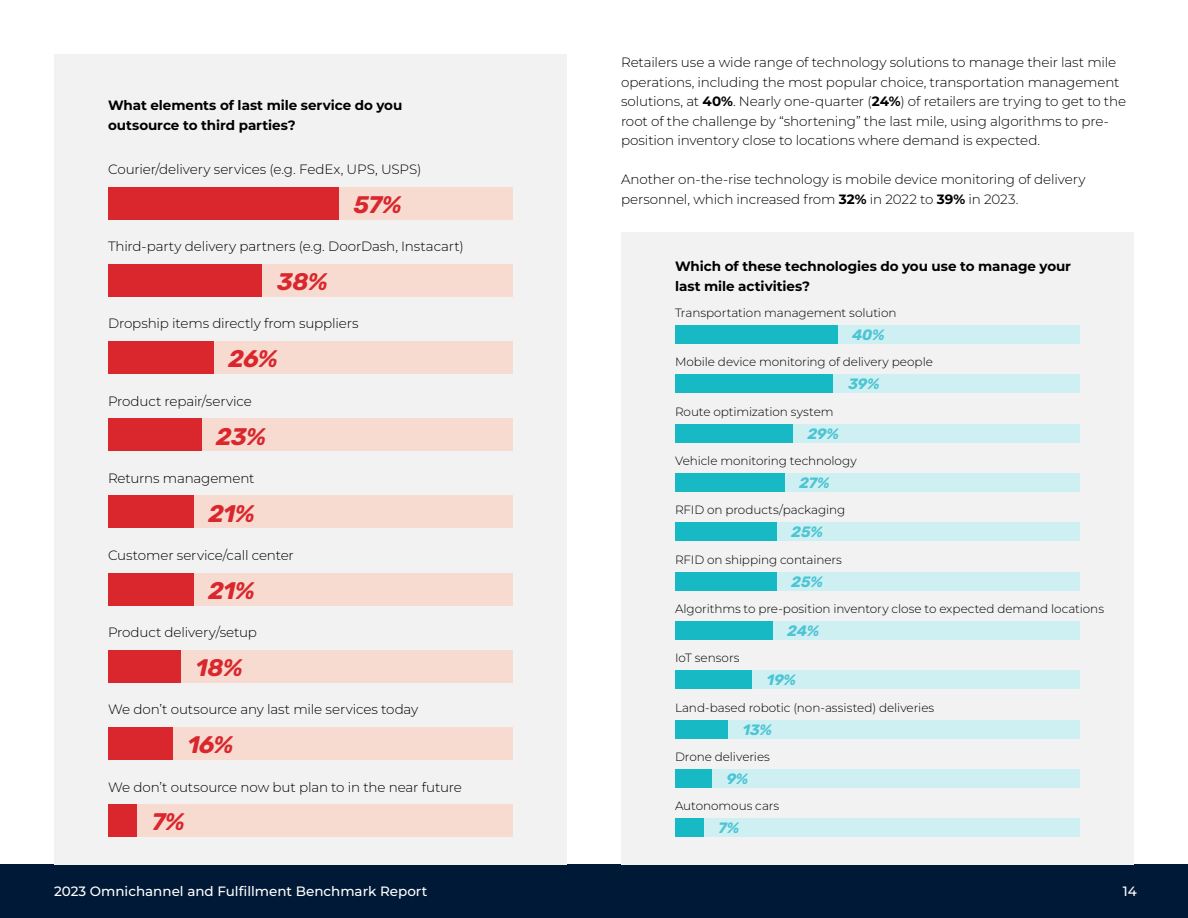
<style>
.page{position:relative;width:1188px;height:918px;background:#fff}
.page>*{position:absolute;margin:0;border:0;box-sizing:border-box;transform-origin:0 0}
.t1{font:italic 700 24px "Rubik";letter-spacing:-.02em;color:#d9272d}
.t2{font:italic 700 15px "Rubik";letter-spacing:-.015em;color:#4bc4d4}
.t3{font:300 13.5px/19.5px "Montserrat";letter-spacing:-.01em;color:#000}
.t4{font:700 13.5px/19.5px "Montserrat";letter-spacing:-.005em;color:#000}
.t5{font:500 13.5px "Montserrat";color:#fff}
.t6{font:300 12px "Montserrat";letter-spacing:-.005em;color:#000}
.s1{font-weight:700}
</style>
<div class="page">
<div style="left:0;top:864px;width:1188px;height:54px;background:#001936"></div>
<div style="left:54px;top:54px;width:513px;height:810px;background:#f2f2f2"></div>
<div style="left:108px;top:187px;width:405px;height:32px;background:#f7dbd0"></div>
<div style="left:108px;top:187px;width:231px;height:32px;background:#d9272d"></div>
<div style="left:108px;top:264px;width:405px;height:32px;background:#f7dbd0"></div>
<div style="left:108px;top:264px;width:154px;height:32px;background:#d9272d"></div>
<div style="left:108px;top:341px;width:405px;height:33px;background:#f7dbd0"></div>
<div style="left:108px;top:341px;width:105px;height:33px;background:#d9272d"></div>
<div style="left:108px;top:418px;width:405px;height:33px;background:#f7dbd0"></div>
<div style="left:108px;top:418px;width:93px;height:33px;background:#d9272d"></div>
<div style="left:108px;top:496px;width:405px;height:32px;background:#f7dbd0"></div>
<div style="left:108px;top:496px;width:85px;height:32px;background:#d9272d"></div>
<div style="left:108px;top:573px;width:405px;height:32px;background:#f7dbd0"></div>
<div style="left:108px;top:573px;width:85px;height:32px;background:#d9272d"></div>
<div style="left:108px;top:650px;width:405px;height:33px;background:#f7dbd0"></div>
<div style="left:108px;top:650px;width:73px;height:33px;background:#d9272d"></div>
<div style="left:108px;top:727px;width:405px;height:33px;background:#f7dbd0"></div>
<div style="left:108px;top:727px;width:65px;height:33px;background:#d9272d"></div>
<div style="left:108px;top:805px;width:405px;height:32px;background:#f7dbd0"></div>
<div style="left:108px;top:805px;width:28px;height:32px;background:#d9272d"></div>
<div style="left:621px;top:232px;width:513px;height:632px;background:#f2f2f2"></div>
<div style="left:675px;top:326px;width:405px;height:18px;background:#cff0f2"></div>
<div style="left:675px;top:326px;width:162px;height:18px;background:#17bac4"></div>
<div style="left:675px;top:375px;width:405px;height:18px;background:#cff0f2"></div>
<div style="left:675px;top:375px;width:158px;height:18px;background:#17bac4"></div>
<div style="left:675px;top:424px;width:405px;height:18px;background:#cff0f2"></div>
<div style="left:675px;top:424px;width:117px;height:18px;background:#17bac4"></div>
<div style="left:675px;top:474px;width:405px;height:18px;background:#cff0f2"></div>
<div style="left:675px;top:474px;width:109px;height:18px;background:#17bac4"></div>
<div style="left:675px;top:523px;width:405px;height:18px;background:#cff0f2"></div>
<div style="left:675px;top:523px;width:101px;height:18px;background:#17bac4"></div>
<div style="left:675px;top:572px;width:405px;height:18px;background:#cff0f2"></div>
<div style="left:675px;top:572px;width:101px;height:18px;background:#17bac4"></div>
<div style="left:675px;top:622px;width:405px;height:18px;background:#cff0f2"></div>
<div style="left:675px;top:622px;width:97px;height:18px;background:#17bac4"></div>
<div style="left:675px;top:671px;width:405px;height:18px;background:#cff0f2"></div>
<div style="left:675px;top:671px;width:77px;height:18px;background:#17bac4"></div>
<div style="left:675px;top:720px;width:405px;height:18px;background:#cff0f2"></div>
<div style="left:675px;top:720px;width:53px;height:18px;background:#17bac4"></div>
<div style="left:675px;top:769px;width:405px;height:19px;background:#cff0f2"></div>
<div style="left:675px;top:769px;width:36px;height:19px;background:#17bac4"></div>
<div style="left:675px;top:819px;width:405px;height:18px;background:#cff0f2"></div>
<div style="left:675px;top:819px;width:28px;height:18px;background:#17bac4"></div>
<p class="t4" style="left:108px;top:95px;width:296px">What elements of last mile service do you outsource to third parties?</p>
<p class="t3" style="left:108px;top:159px;width:315px">Courier/delivery services (e.g. FedEx, UPS, USPS)</p>
<h1 class="t1" style="left:354px;top:191px;width:49px">57%</h1>
<p class="t3" style="left:108px;top:236px;width:357px">Third-party delivery partners (e.g. DoorDash, Instacart)</p>
<h1 class="t1" style="left:277px;top:269px;width:53px">38%</h1>
<p class="t3" style="left:108px;top:313px;width:252px">Dropship items directly from suppliers</p>
<h1 class="t1" style="left:228px;top:346px;width:51px">26%</h1>
<p class="t3" style="left:108px;top:391px;width:145px">Product repair/service</p>
<h1 class="t1" style="left:216px;top:423px;width:52px">23%</h1>
<p class="t3" style="left:108px;top:468px;width:148px">Returns management</p>
<h1 class="t1" style="left:208px;top:500px;width:48px">21%</h1>
<p class="t3" style="left:108px;top:545px;width:187px">Customer service/call center</p>
<h1 class="t1" style="left:208px;top:577px;width:48px">21%</h1>
<p class="t3" style="left:108px;top:622px;width:150px">Product delivery/setup</p>
<h1 class="t1" style="left:196px;top:655px;width:49px">18%</h1>
<p class="t3" style="left:108px;top:700px;width:312px">We don’t outsource any last mile services today</p>
<h1 class="t1" style="left:188px;top:732px;width:47px">16%</h1>
<p class="t3" style="left:108px;top:777px;width:355px">We don’t outsource now but plan to in the near future</p>
<h1 class="t1" style="left:151px;top:809px;width:35px">7%</h1>
<p class="t3" style="left:621px;top:52px;width:507px">Retailers use a wide range of technology solutions to manage their last mile operations, including the most popular choice, transportation management solutions, at <span class="s1">40%</span>. Nearly one-quarter (<span class="s1">24%</span>) of retailers are trying to get to the root of the challenge by “shortening” the last mile, using algorithms to pre&shy;position inventory close to locations where demand is expected.</p>
<p class="t3" style="left:621px;top:169px;width:466px">Another on-the-rise technology is mobile device monitoring of delivery personnel, which increased from <span class="s1">32%</span> in 2022 to <span class="s1">39%</span> in 2023.</p>
<p class="t4" style="left:675px;top:256px;width:398px">Which of these technologies do you use to manage your last mile activities?</p>
<p class="t2" style="left:852px;top:327px;width:34px">40%</p>
<p class="t2" style="left:848px;top:376px;width:33px">39%</p>
<p class="t2" style="left:807px;top:425px;width:33px">29%</p>
<p class="t2" style="left:799px;top:475px;width:32px">27%</p>
<p class="t2" style="left:791px;top:524px;width:33px">25%</p>
<p class="t2" style="left:791px;top:573px;width:33px">25%</p>
<p class="t2" style="left:787px;top:623px;width:34px">24%</p>
<p class="t2" style="left:767px;top:672px;width:31px">19%</p>
<p class="t2" style="left:743px;top:721px;width:31px">13%</p>
<p class="t2" style="left:726px;top:771px;width:24px">9%</p>
<p class="t2" style="left:718px;top:820px;width:23px">7%</p>
<p class="t6" style="left:675px;top:305px;width:223px">Transportation management solution</p>
<p class="t6" style="left:675px;top:354px;width:259px">Mobile device monitoring of delivery people</p>
<p class="t6" style="left:675px;top:404px;width:160px">Route optimization system</p>
<p class="t6" style="left:675px;top:453px;width:183px">Vehicle monitoring technology</p>
<p class="t6" style="left:675px;top:502px;width:172px">RFID on products/packaging</p>
<p class="t6" style="left:675px;top:551px;width:168px">RFID on shipping containers</p>
<p class="t6" style="left:675px;top:601px;width:431px">Algorithms to pre-position inventory close to expected demand locations</p>
<p class="t6" style="left:675px;top:650px;width:66px">IoT sensors</p>
<p class="t6" style="left:675px;top:699px;width:261px">Land-based robotic (non-assisted) deliveries</p>
<p class="t6" style="left:675px;top:749px;width:97px">Drone deliveries</p>
<p class="t6" style="left:675px;top:798px;width:106px">Autonomous cars</p>
<p class="t5" style="left:54px;top:883px;width:375px">2023 Omnichannel and Fulfillment Benchmark Report</p>
<p class="t5" style="left:1123px;top:883px;width:16px">14</p>
</div>
